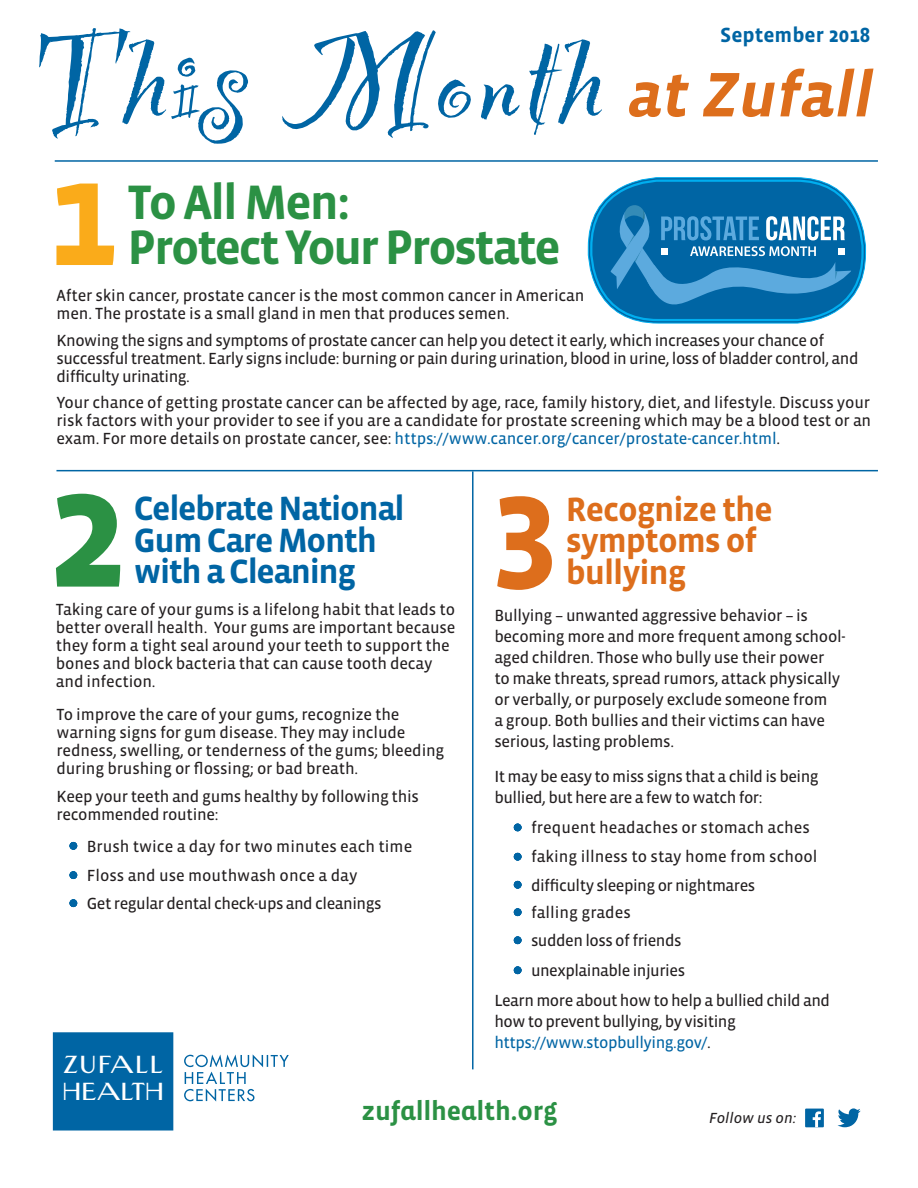
<style>
.page{position:relative;width:918px;height:1188px;background:#fff}
.page>*{position:absolute;margin:0;border:0;box-sizing:border-box;transform-origin:0 0}
.t1{font:156px "Party Let Plain";letter-spacing:.01em;color:#0065a4;scale:1.06 1}
.t2{font:italic 700 64.35px "Vista Sans";color:#dd6e1c}
.t3{font:700 49.5px "Vista Sans";letter-spacing:-.05em;color:#2b9144}
.t4{font:700 34.5px "Vista Sans";letter-spacing:-.04em;color:#0065a4}
.t5{font:700 34.5px/31.5px "Vista Sans";letter-spacing:-.03em;color:#dd6e1c}
.t6{font:700 27px "Vista Sans Alt";letter-spacing:-.01em;color:#2b9144}
.t7{font:700 21px "Vista Sans";color:#0065a4}
.t8{font:17.25px/27.2px "Newyorkertype";letter-spacing:.055em;color:#fff}
.t9{font:16.5px/18px "Vista Sans Reg";letter-spacing:-.02em;color:#231f20}
.t10{font:16.5px "Vista Sans Reg";color:#231f20}
.t11{font:italic 15px "Vista Sans Reg";color:#231f20}
.s1{color:#0065a4}
</style>
<div class="page">
<div style="left:53px;top:1032px;width:120px;height:99px;background:#0065a4;border:3px solid #0065a4"></div>
<svg style="left:184px;top:1054px;width:105px;height:48px"></svg>
<svg style="left:56px;top:184px;width:58px;height:81px"></svg>
<svg style="left:56px;top:494px;width:64px;height:93px"></svg>
<svg style="left:497px;top:496px;width:55px;height:94px"></svg>
<hr style="left:55px;top:160px;width:823px;height:2px;background:#0065a4">
<div style="left:805px;top:1109px;width:19px;height:18px;background:#0065a4"></div>
<svg style="left:813px;top:1111px;width:8px;height:16px"></svg>
<svg style="left:838px;top:1108px;width:23px;height:19px"></svg>
<hr style="left:56px;top:470px;width:822px;height:1px;background:#0065a4">
<hr style="left:472px;top:471px;width:2px;height:598px;background:#0065a4">
<div style="left:69px;top:842px;width:8px;height:8px;background:#0065a4;border-radius:50%"></div>
<div style="left:69px;top:871px;width:8px;height:8px;background:#0065a4;border-radius:50%"></div>
<div style="left:69px;top:899px;width:8px;height:8px;background:#0065a4;border-radius:50%"></div>
<svg style="left:588px;top:177px;width:278px;height:147px;background:#3289bd"></svg>
<div style="left:514px;top:823px;width:8px;height:8px;background:#0065a4;border-radius:50%"></div>
<div style="left:514px;top:853px;width:8px;height:8px;background:#0065a4;border-radius:50%"></div>
<div style="left:514px;top:881px;width:8px;height:8px;background:#0065a4;border-radius:50%"></div>
<div style="left:514px;top:908px;width:8px;height:8px;background:#0065a4;border-radius:50%"></div>
<div style="left:514px;top:936px;width:8px;height:8px;background:#0065a4;border-radius:50%"></div>
<div style="left:514px;top:966px;width:8px;height:8px;background:#0065a4;border-radius:50%"></div>
<p class="t1" style="left:30px;top:-29px;width:543px">This Month</p>
<p class="t3" style="left:128px;top:177px;width:224px">To All Men:</p>
<p class="t3" style="left:128px;top:222px;width:435px">Protect Your Prostate</p>
<p class="t9" style="left:56px;top:286px;width:530px">After skin cancer, prostate cancer is the most common cancer in American men. The prostate is a small gland in men that produces semen.</p>
<p class="t7" style="left:720px;top:24px;width:152px">September 2018</p>
<p class="t2" style="left:625px;top:62px;width:259px">at Zufall</p>
<p class="t9" style="left:56px;top:331px;width:804px">Knowing the signs and symptoms of prostate cancer can help you detect it early, which increases your chance of successful treatment. Early signs include: burning or pain during urination, blood in urine, loss of bladder control, and difficulty urinating.</p>
<p class="t9" style="left:56px;top:394px;width:816px;text-align:justify">Your chance of getting prostate cancer can be affected by age, race, family history, diet, and lifestyle. Discuss your risk factors with your provider to see if you are a candidate for prostate screening which may be a blood test or an exam. For more details on prostate cancer, see: <span class="s1">https://www.cancer.org/cancer/prostate-cancer.html</span>.</p>
<p class="t4" style="left:134px;top:491px;width:273px">Celebrate National</p>
<p class="t4" style="left:134px;top:523px;width:245px">Gum Care Month</p>
<p class="t4" style="left:134px;top:554px;width:224px">with a Cleaning</p>
<p class="t9" style="left:56px;top:600px;width:401px">Taking care of your gums is a lifelong habit that leads to better overall health. Your gums are important because they form a tight seal around your teeth to support the bones and block bacteria that can cause tooth decay and infection.</p>
<p class="t9" style="left:56px;top:706px;width:390px">To improve the care of your gums, recognize the warning signs for gum disease. They may include redness, swelling, or tenderness of the gums; bleeding during brushing or flossing; or bad breath.</p>
<p class="t5" style="left:566px;top:494px;width:209px">Recognize the symptoms of bullying</p>
<p class="t9" style="left:494px;top:606px;width:353px;line-height:21px">Bullying – unwanted aggressive behavior – is becoming more and more frequent among school&shy;aged children. Those who bully use their power<br>to make threats, spread rumors, attack physically or verbally, or purposely exclude someone from<br>a group. Both bullies and their victims can have serious, lasting problems.</p>
<p class="t9" style="left:494px;top:768px;width:326px">It may be easy to miss signs that a child is being</p>
<p class="t9" style="left:56px;top:788px;width:364px">Keep your teeth and gums healthy by following this</p>
<p class="t9" style="left:494px;top:789px;width:270px">bullied, but here are a few to watch for:</p>
<p class="t9" style="left:56px;top:806px;width:163px">recommended routine:</p>
<p class="t10" style="left:531px;top:820px;width:280px">frequent headaches or stomach aches</p>
<p class="t10" style="left:531px;top:848px;width:288px">faking illness to stay home from school</p>
<p class="t9" style="left:531px;top:877px;width:226px">difficulty sleeping or nightmares</p>
<p class="t10" style="left:531px;top:904px;width:101px">falling grades</p>
<p class="t9" style="left:531px;top:932px;width:152px">sudden loss of friends</p>
<p class="t9" style="left:531px;top:962px;width:156px">unexplainable injuries</p>
<p class="t9" style="left:494px;top:991px;width:337px;line-height:21px">Learn more about how to help a bullied child and how to prevent bullying, by visiting <span class="s1">https://www.stopbullying.gov/</span>.</p>
<p class="t10" style="left:87px;top:838px;width:327px">Brush twice a day for two minutes each time</p>
<p class="t10" style="left:87px;top:867px;width:272px">Floss and use mouthwash once a day</p>
<p class="t9" style="left:87px;top:895px;width:296px">Get regular dental check-ups and cleanings</p>
<p class="t8" style="left:64px;top:1053px;width:102px">ZUFALL<br>HEALTH</p>
<p class="t6" style="left:362px;top:1098px;width:197px">zufallhealth.org</p>
<p class="t11" style="left:709px;top:1110px;width:89px">Follow us on:</p>
</div>
